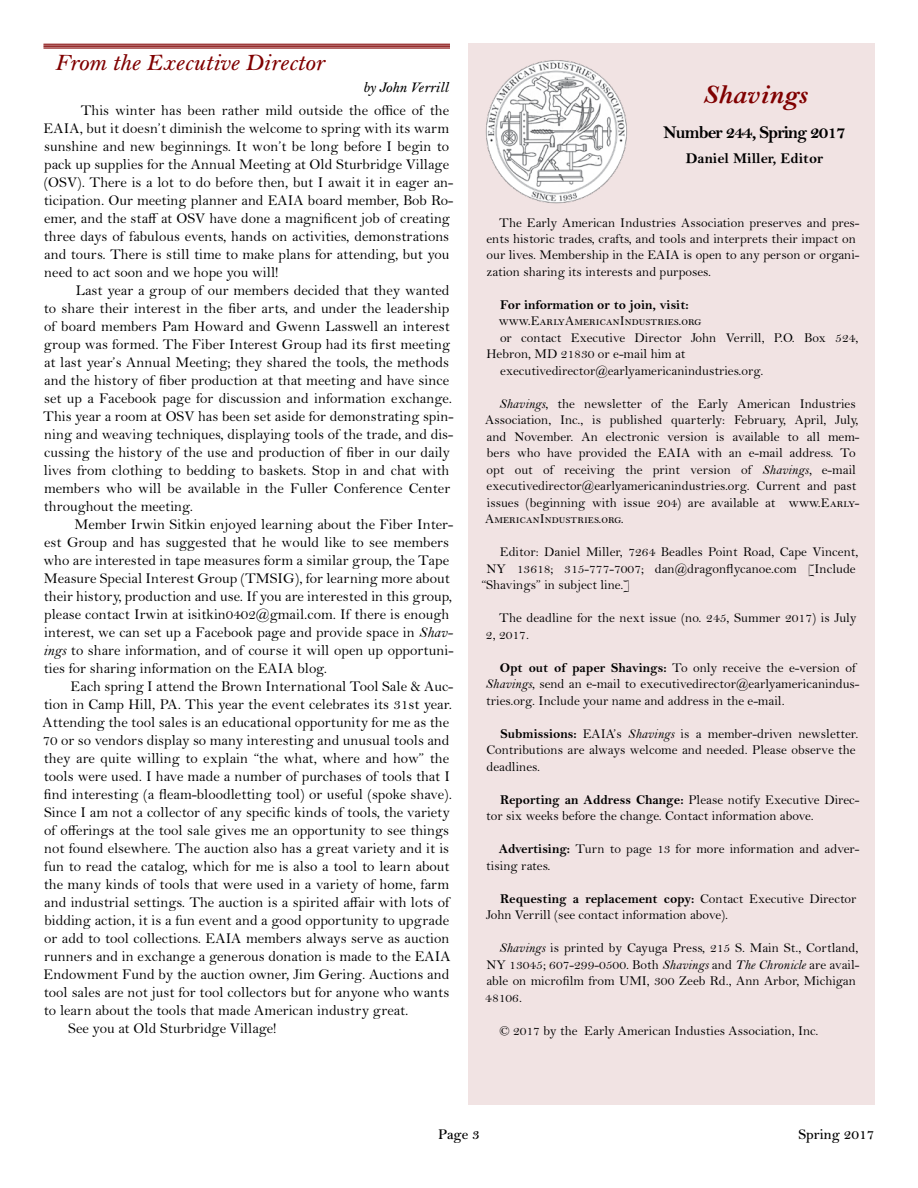
<style>
.page{position:relative;width:918px;height:1188px;background:#fff}
.page>*{position:absolute;margin:0;border:0;box-sizing:border-box;transform-origin:0 0}
.t1{font:italic 700 27px "Bell MT Std";color:#800000}
.t2{font:italic 600 24px "Bell MT Std";color:#800000}
.t3{font:700 18px "Bell MT Std";letter-spacing:-.05em;color:#000}
.t4{font:15px/18px "Bell MT Std";color:#000}
.t5{font:700 15px "Bell MT Std";color:#000}
.t6{font:600 15px "Bell MT Std";color:#000}
.t7{font:italic 600 15px "Bell MT Std";color:#000}
.t8{font:13.5px/16.5px "Bell MT Std";color:#000}
.t9{font:700 13.5px "Bell MT Std";color:#000}
.s1{font-style:italic}
.s2{font-weight:700}
</style>
<div class="page">
<div style="left:468px;top:44px;width:406px;height:1062px;background:#f1e3e3"></div>
<img style="left:485px;top:60px;width:142px;height:144px">
<hr style="left:44px;top:44px;width:406px;height:4px;background:#b87171">
<hr style="left:44px;top:44px;width:406px;height:1px;background:#800000">
<hr style="left:44px;top:45px;width:406px;height:2px;background:#800000">
<hr style="left:44px;top:48px;width:406px;height:1px;background:#800000">
<h2 class="t2" style="left:55px;top:49px;width:271px">From the Executive Director</h2>
<p class="t7" style="left:363px;top:79px;width:87px">by John Verrill</p>
<p class="t4" style="left:44px;top:102px;width:411px;text-indent:37px">This winter has been rather mild outside the office of the EAIA, but it doesn’t diminish the welcome to spring with its warm sunshine and new beginnings. It won’t be long before I begin to pack up supplies for the Annual Meeting at Old Sturbridge Village (OSV). There is a lot to do before then, but I await it in eager an&shy;ticipation. Our meeting planner and EAIA board member, Bob Ro&shy;emer, and the staff at OSV have done a magnificent job of creating three days of fabulous events, hands on activities, demonstrations and tours. There is still time to make plans for attending, but you need to act soon and we hope you will!</p>
<p class="t4" style="left:43px;top:282px;width:412px;text-indent:33px">Last year a group of our members decided that they wanted to share their interest in the fiber arts, and under the leadership of board members Pam Howard and Gwenn Lasswell an interest group was formed. The Fiber Interest Group had its first meeting at last year’s Annual Meeting; they shared the tools, the methods and the history of fiber production at that meeting and have since set up a Facebook page for discussion and information exchange.<br>This year a room at OSV has been set aside for demonstrating spin&shy;ning and weaving techniques, displaying tools of the trade, and dis&shy;cussing the history of the use and production of fiber in our daily lives from clothing to bedding to baskets. Stop in and chat with members who will be available in the Fuller Conference Center throughout the meeting.</p>
<p class="t4" style="left:43px;top:516px;width:412px;text-indent:32px">Member Irwin Sitkin enjoyed learning about the Fiber Inter&shy;est Group and has suggested that he would like to see members who are interested in tape measures form a similar group, the Tape Measure Special Interest Group (TMSIG), for learning more about their history, production and use. If you are interested in this group, please contact Irwin at isitkin0402@gmail.com. If there is enough interest, we can set up a Facebook page and provide space in <span class="s1">Shav&shy;ings</span> to share information, and of course it will open up opportuni&shy;ties for sharing information on the EAIA blog.</p>
<p class="t4" style="left:71px;top:678px;width:384px">Each spring I attend the Brown International Tool Sale &amp; Auc-</p>
<p class="t4" style="left:44px;top:696px;width:410px">tion in Camp Hill, PA. This year the event celebrates its 31st year.</p>
<p class="t4" style="left:42px;top:714px;width:408px">Attending the tool sales is an educational opportunity for me as the</p>
<p class="t4" style="left:43px;top:732px;width:408px">70 or so vendors display so many interesting and unusual tools and</p>
<p class="t4" style="left:44px;top:750px;width:407px">they are quite willing to explain “the what, where and how” the</p>
<p class="t4" style="left:44px;top:768px;width:408px">tools were used. I have made a number of purchases of tools that I</p>
<p class="t4" style="left:44px;top:786px;width:410px">find interesting (a fleam-bloodletting tool) or useful (spoke shave).</p>
<p class="t4" style="left:44px;top:804px;width:407px">Since I am not a collector of any specific kinds of tools, the variety</p>
<p class="t4" style="left:44px;top:822px;width:407px">of offerings at the tool sale gives me an opportunity to see things</p>
<p class="t4" style="left:44px;top:840px;width:406px">not found elsewhere. The auction also has a great variety and it is</p>
<p class="t4" style="left:44px;top:858px;width:407px">fun to read the catalog, which for me is also a tool to learn about</p>
<p class="t4" style="left:44px;top:876px;width:407px">the many kinds of tools that were used in a variety of home, farm</p>
<p class="t4" style="left:44px;top:894px;width:407px">and industrial settings. The auction is a spirited affair with lots of</p>
<p class="t4" style="left:44px;top:912px;width:406px">bidding action, it is a fun event and a good opportunity to upgrade</p>
<p class="t4" style="left:44px;top:930px;width:407px">or add to tool collections. EAIA members always serve as auction</p>
<p class="t4" style="left:44px;top:948px;width:408px">runners and in exchange a generous donation is made to the EAIA</p>
<p class="t4" style="left:44px;top:966px;width:407px">Endowment Fund by the auction owner, Jim Gering. Auctions and</p>
<p class="t4" style="left:44px;top:984px;width:407px">tool sales are not just for tool collectors but for anyone who wants</p>
<p class="t4" style="left:44px;top:1002px;width:366px">to learn about the tools that made American industry great.</p>
<p class="t4" style="left:68px;top:1020px;width:210px">See you at Old Sturbridge Village!</p>
<h1 class="t1" style="left:703px;top:79px;width:105px">Shavings</h1>
<p class="t3" style="left:663px;top:123px;width:184px">Number 244, Spring 2017</p>
<p class="t5" style="left:686px;top:150px;width:139px">Daniel Miller, Editor</p>
<p class="t8" style="left:487px;top:214px;width:375px;text-indent:13px">The Early American Industries Association preserves and pres&shy;ents historic trades, crafts, and tools and interprets their impact on our lives. Membership in the EAIA is open to any person or organi&shy;zation sharing its interests and purposes.</p>
<p class="t9" style="left:500px;top:297px;width:190px">For information or to join, visit:</p>
<p class="t8" style="left:499px;top:313px;width:204px">www.EarlyAmericanIndustries.org</p>
<p class="t8" style="left:500px;top:330px;width:360px">or contact Executive Director John Verrill, P.O. Box 524,</p>
<p class="t8" style="left:486px;top:346px;width:201px">Hebron, MD 21830 or e-mail him at</p>
<p class="t8" style="left:500px;top:363px;width:265px">executivedirector@earlyamericanindustries.org.</p>
<p class="t8" style="left:485px;top:396px;width:376px;text-indent:14px"><span class="s1">Shavings</span>, the newsletter of the Early American Industries Association, Inc., is published quarterly: February, April, July, and November. An electronic version is available to all mem&shy;bers who have provided the EAIA with an e-mail address. To opt out of receiving the print version of <span class="s1">Shavings,</span> e-mail executivedirector@earlyamericanindustries.org. Current and past issues (beginning with issue 204) are available at www.Early-AmericanIndustries.org.</p>
<p class="t8" style="left:500px;top:544px;width:360px">Editor: Daniel Miller, 7264 Beadles Point Road, Cape Vincent,</p>
<p class="t8" style="left:486px;top:561px;width:371px">NY 13618; 315-777-7007; dan@dragonflycanoe.com [Include</p>
<p class="t8" style="left:481px;top:577px;width:150px">“Shavings” in subject line.]</p>
<p class="t8" style="left:486px;top:610px;width:372px;text-indent:13px">The deadline for the next issue (no. 245, Summer 2017) is July<br>2, 2017.</p>
<p class="t8" style="left:486px;top:660px;width:376px;text-indent:14px"><span class="s2">Opt out of paper Shavings:</span> To only receive the e-version of<br><span class="s1">Shavings</span>, send an e-mail to executivedirector@earlyamericanindus&shy;tries.org. Include your name and address in the e-mail.</p>
<p class="t8" style="left:486px;top:726px;width:373px;text-indent:14px"><span class="s2">Submissions:</span> EAIA’s <span class="s1">Shavings</span> is a member-driven newsletter.<br>Contributions are always welcome and needed. Please observe the deadlines.</p>
<p class="t8" style="left:486px;top:792px;width:375px;text-indent:14px"><span class="s2">Reporting an Address Change:</span> Please notify Executive Direc&shy;tor six weeks before the change. Contact information above.</p>
<p class="t8" style="left:486px;top:841px;width:375px;text-indent:13px"><span class="s2">Advertising:</span> Turn to page 13 for more information and adver&shy;tising rates.</p>
<p class="t8" style="left:486px;top:890px;width:372px;text-indent:14px"><span class="s2">Requesting a replacement copy:</span> Contact Executive Director<br>John Verrill (see contact information above).</p>
<p class="t8" style="left:485px;top:940px;width:376px;text-indent:14px"><span class="s1">Shavings</span> is printed by Cayuga Press, 215 S. Main St., Cortland, NY 13045; 607-299-0500. Both <span class="s1">Shavings</span> and <span class="s1">The Chronicle</span> are avail&shy;able on microfilm from UMI, 300 Zeeb Rd., Ann Arbor, Michigan 48106.</p>
<p class="t8" style="left:499px;top:1022px;width:321px">© 2017 by the Early American Industies Association, Inc.</p>
<p class="t6" style="left:438px;top:1126px;width:43px">Page 3</p>
<p class="t6" style="left:798px;top:1126px;width:78px">Spring 2017</p>
</div>
